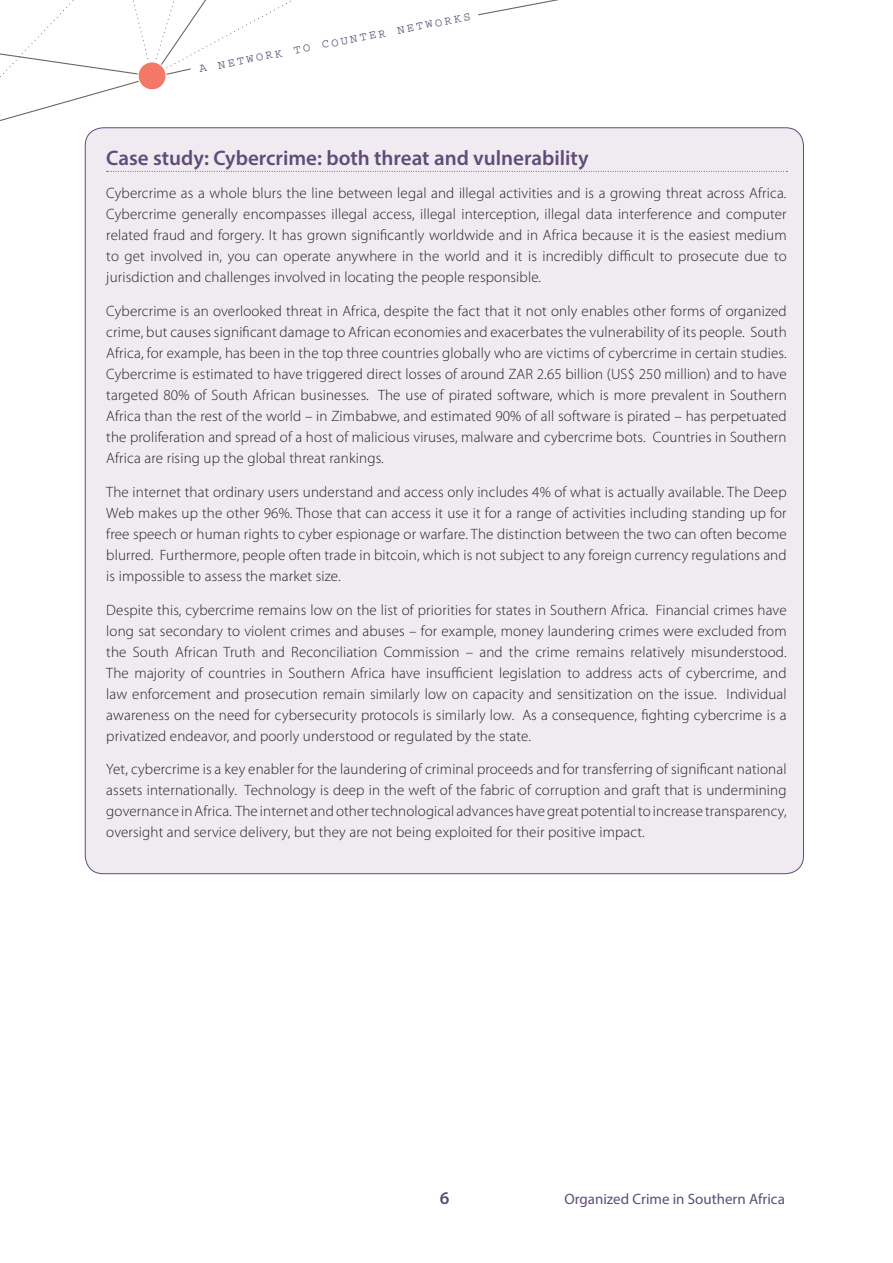
<style>
.page{position:relative;width:893px;height:1263px;background:#fff}
.page>*{position:absolute;margin:0;border:0;box-sizing:border-box;transform-origin:0 0}
.Sub_Header___Rule{font:600 21px "Myriad Pro";color:#5f4c78}
.t1{font:600 18px "Myriad Pro";color:#5f4c78}
.Body_Text___space{font:300 15px/21px "Myriad Pro";letter-spacing:.01em;color:#231f20;text-align:justify}
.t2{font:15px "Myriad Pro";color:#5f4c78}
.t3{font:12px "Courier Std";color:#5f4c78}
</style>
<div class="page">
<svg style="left:0;top:0;width:391px;height:146px"></svg>
<svg style="left:478px;top:0;width:81px;height:16px"></svg>
<div style="left:85px;top:128px;width:718px;height:746px;background:#f0ebf1;border-radius:18px"></div>
<svg style="left:107px;top:171px;width:680px;height:1px"></svg>
<p class="t3" style="left:198px;top:62px;width:277px;rotate:-11deg">A NETWORK TO COUNTER NETWORKS</p>
<p class="Sub_Header___Rule" style="left:106px;top:144px;width:484px">Case study: Cybercrime: both threat and vulnerability</p>
<p class="Body_Text___space" style="left:106px;top:183px;width:682px">Cybercrime as a whole blurs the line between legal and illegal activities and is a growing threat across Africa.<br>Cybercrime generally encompasses illegal access, illegal interception, illegal data interference and computer related fraud and forgery. It has grown significantly worldwide and in Africa because it is the easiest medium to get involved in, you can operate anywhere in the world and it is incredibly difficult to prosecute due to jurisdiction and challenges involved in locating the people responsible.</p>
<p class="Body_Text___space" style="left:106px;top:300px;width:682px">Cybercrime is an overlooked threat in Africa, despite the fact that it not only enables other forms of organized crime, but causes significant damage to African economies and exacerbates the vulnerability of its people. South Africa, for example, has been in the top three countries globally who are victims of cybercrime in certain studies.<br>Cybercrime is estimated to have triggered direct losses of around ZAR 2.65 billion (US$ 250 million) and to have targeted 80% of South African businesses. The use of pirated software, which is more prevalent in Southern Africa than the rest of the world – in Zimbabwe, and estimated 90% of all software is pirated – has perpetuated the proliferation and spread of a host of malicious viruses, malware and cybercrime bots. Countries in Southern Africa are rising up the global threat rankings.</p>
<p class="Body_Text___space" style="left:106px;top:481px;width:682px">The internet that ordinary users understand and access only includes 4% of what is actually available. The Deep Web makes up the other 96%. Those that can access it use it for a range of activities including standing up for free speech or human rights to cyber espionage or warfare. The distinction between the two can often become blurred. Furthermore, people often trade in bitcoin, which is not subject to any foreign currency regulations and is impossible to assess the market size.</p>
<p class="Body_Text___space" style="left:106px;top:599px;width:682px">Despite this, cybercrime remains low on the list of priorities for states in Southern Africa. Financial crimes have long sat secondary to violent crimes and abuses – for example, money laundering crimes were excluded from the South African Truth and Reconciliation Commission – and the crime remains relatively misunderstood.<br>The majority of countries in Southern Africa have insufficient legislation to address acts of cybercrime, and law enforcement and prosecution remain similarly low on capacity and sensitization on the issue. Individual awareness on the need for cybersecurity protocols is similarly low. As a consequence, fighting cybercrime is a privatized endeavor, and poorly understood or regulated by the state.</p>
<p class="Body_Text___space" style="left:106px;top:759px;width:682px">Yet, cybercrime is a key enabler for the laundering of criminal proceeds and for transferring of significant national assets internationally. Technology is deep in the weft of the fabric of corruption and graft that is undermining governance in Africa. The internet and other technological advances have great potential to increase transparency, oversight and service delivery, but they are not being exploited for their positive impact.</p>
<p class="t1" style="left:440px;top:1187px;width:11px">6</p>
<p class="t2" style="left:564px;top:1190px;width:222px">Organized Crime in Southern Africa</p>
</div>
